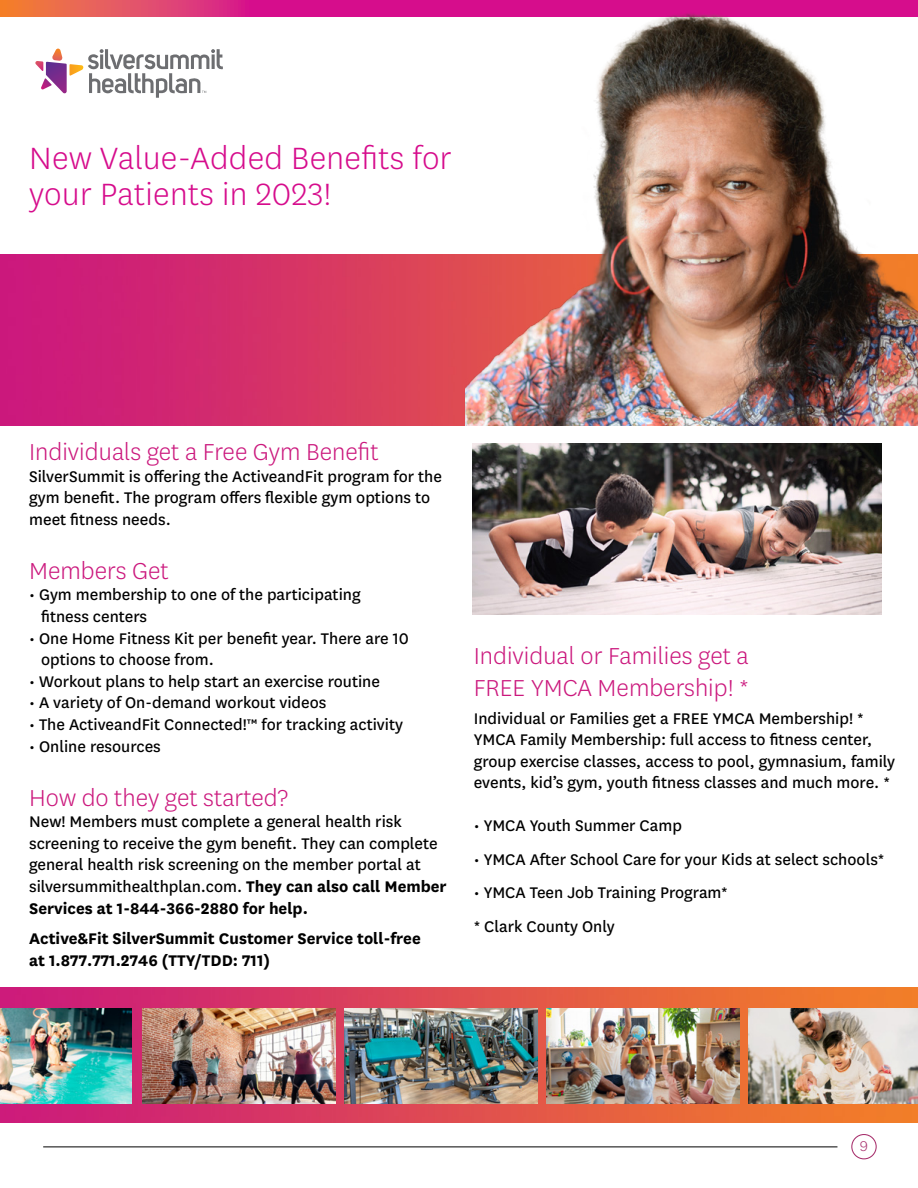
<style>
.page{position:relative;width:918px;height:1188px;background:#fff}
.page>*{position:absolute;margin:0;border:0;box-sizing:border-box;transform-origin:0 0}
.Front_Page_Header{font:300 36px/36px "Centene Sans";letter-spacing:.01em;color:#d60c8c}
.t1{font:300 27px/32.4px "Centene Sans";color:#cb187d}
.t2{font:18px/21.6px "Centene Sans";color:#000}
.t3{font:700 18px/21.6px "Centene Sans";color:#000}
.t4{font:300 16.5px "Centene Sans";color:#a72f6c}
.s1{font-weight:700}
</style>
<div class="page">
<div style="left:851px;top:1134px;width:26px;height:25px;border:1px solid #a72f6c;border-radius:50%"></div>
<hr style="left:43px;top:1147px;width:794px;height:1px;background:#000">
<svg style="left:35px;top:49px;width:188px;height:49px"></svg>
<svg style="left:0;top:0;width:918px;height:17px;background:#da237e"></svg>
<img style="left:0;top:254px;width:466px;height:171px">
<img style="left:466px;top:12px;width:452px;height:413px">
<img style="left:0;top:988px;width:918px;height:135px">
<img style="left:0;top:1008px;width:132px;height:96px">
<img style="left:142px;top:1008px;width:194px;height:96px">
<img style="left:345px;top:1008px;width:193px;height:96px">
<img style="left:547px;top:1008px;width:193px;height:96px">
<img style="left:749px;top:1008px;width:169px;height:96px">
<img style="left:472px;top:443px;width:409px;height:171px">
<p class="Front_Page_Header" style="left:29px;top:139px;width:424px">New Value-Added Benefits for your Patients in 2023!</p>
<p class="t1" style="left:29px;top:435px;width:351px">Individuals get a Free Gym Benefit</p>
<p class="t2" style="left:29px;top:464px;width:414px">SilverSummit is offering the ActiveandFit program for the gym benefit. The program offers flexible gym options to meet fitness needs.</p>
<p class="t1" style="left:29px;top:553px;width:141px">Members Get</p>
<p class="t2" style="left:41px;top:583px;width:321px;text-indent:-12px">• Gym membership to one of the participating fitness centers</p>
<p class="t2" style="left:41px;top:626px;width:369px;text-indent:-12px">• One Home Fitness Kit per benefit year. There are 10 options to choose from.</p>
<p class="t2" style="left:29px;top:669px;width:352px">• Workout plans to help start an exercise routine</p>
<p class="t2" style="left:29px;top:691px;width:299px">• A variety of On-demand workout videos</p>
<p class="t2" style="left:29px;top:713px;width:375px">• The ActiveandFit Connected!™ for tracking activity</p>
<p class="t2" style="left:29px;top:734px;width:133px">• Online resources</p>
<p class="t1" style="left:29px;top:780px;width:261px">How do they get started?</p>
<p class="t2" style="left:29px;top:810px;width:419px">New! Members must complete a general health risk screening to receive the gym benefit. They can complete general health risk screening on the member portal at silversummithealthplan.com. <span class="s1">They can also call Member Services at 1-844-366-2880 for help.</span></p>
<p class="t3" style="left:29px;top:926px;width:393px">Active&amp;Fit SilverSummit Customer Service toll-free at 1.877.771.2746 (TTY/TDD: 711)</p>
<p class="t1" style="left:474px;top:638px;width:277px">Individual or Families get a<br>FREE YMCA Membership! *</p>
<p class="t2" style="left:474px;top:706px;width:391px">Individual or Families get a FREE YMCA Membership! *</p>
<p class="t2" style="left:474px;top:728px;width:423px">YMCA Family Membership: full access to fitness center, group exercise classes, access to pool, gymnasium, family events, kid’s gym, youth fitness classes and much more. *</p>
<p class="t2" style="left:474px;top:814px;width:210px">• YMCA Youth Summer Camp</p>
<p class="t2" style="left:474px;top:847px;width:412px">• YMCA After School Care for your Kids at select schools*</p>
<p class="t2" style="left:474px;top:881px;width:256px">• YMCA Teen Job Training Program*</p>
<p class="t2" style="left:474px;top:915px;width:142px">* Clark County Only</p>
<p class="t4" style="left:860px;top:1136px;width:10px">9</p>
</div>
